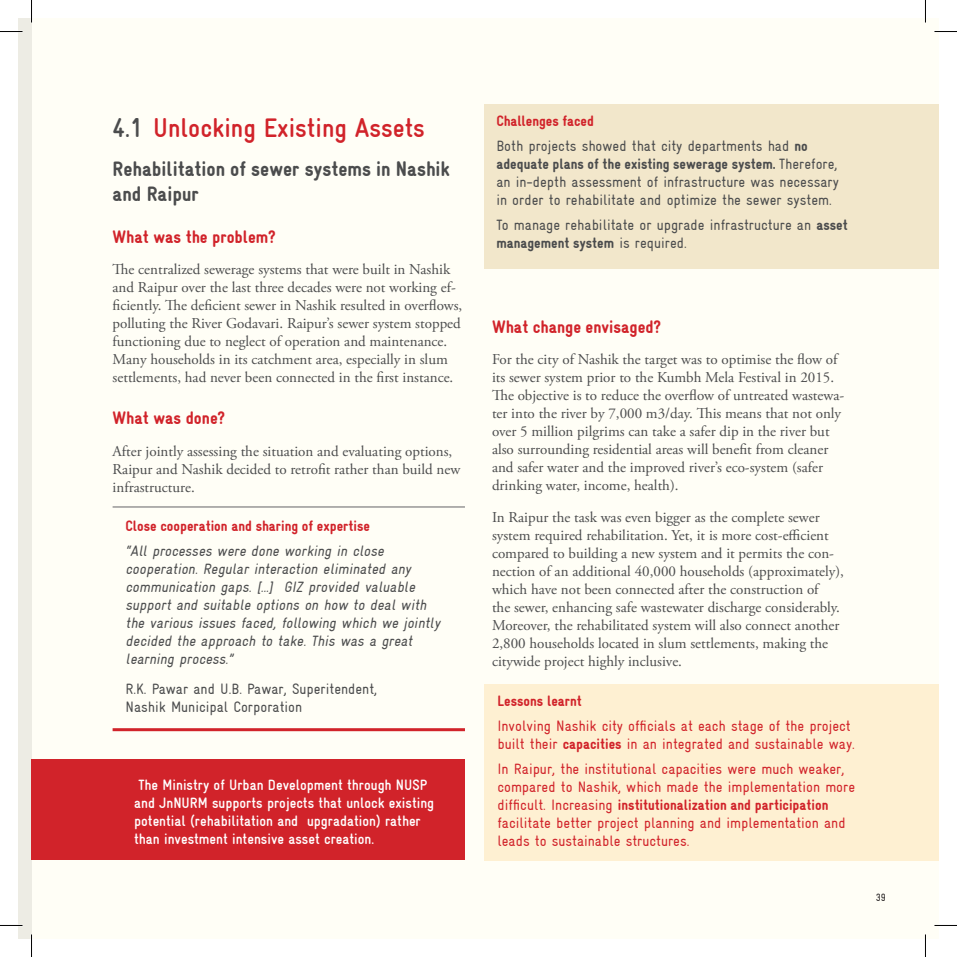
<style>
.page{position:relative;width:957px;height:957px;background:#fff}
.page>*{position:absolute;margin:0;border:0;box-sizing:border-box;transform-origin:0 0}
.t1{font:700 condensed 27px "Gravur";color:#d1232a}
.t2{font:900 condensed 21px/25.2px "Gravur";color:#4b4c4d}
.t3{font:900 condensed 18px "Gravur";color:#d1232a}
.t4{font:15px/18px "Adobe Garamond Pro";color:#4b4c4d}
.t5{font:condensed 15px/18px "Gravur";color:#4b4c4d}
.t6{font:condensed 15px/18px "Gravur";color:#d1232a}
.t7{font:italic condensed 15px/18px "Gravur";color:#4b4c4d}
.t8{font:700 condensed 15px/18px "Gravur";color:#fff}
.t9{font:900 condensed 15px "Gravur";color:#d1232a}
.t10{font:condensed 10.5px "Gravur";color:#231f20}
.s1{color:#4b4c4d}
.s2{font-weight:900;color:#d1232a}
.s3{font-weight:900}
</style>
<div class="page">
<div style="left:18px;top:18px;width:920px;height:920px;background:#fffef6"></div>
<div style="left:18px;top:18px;width:14px;height:920px;background:#edece4"></div>
<hr style="left:112px;top:506px;width:353px;height:1px;background:#636366">
<hr style="left:112px;top:728px;width:353px;height:3px;background:#d1232a">
<div style="left:32px;top:759px;width:433px;height:100px;background:#d1232a"></div>
<div style="left:484px;top:104px;width:454px;height:165px;background:#f2e7cb"></div>
<div style="left:484px;top:683px;width:454px;height:176px;background:#fef0d2"></div>
<hr style="left:0;top:924px;width:22px;height:2px;background:#fff">
<hr style="left:934px;top:924px;width:22px;height:2px;background:#fff">
<hr style="left:924px;top:0;width:2px;height:22px;background:#fff">
<hr style="left:924px;top:934px;width:2px;height:22px;background:#fff">
<svg style="left:0;top:31px;width:22px;height:1px"></svg>
<svg style="left:934px;top:31px;width:22px;height:1px"></svg>
<svg style="left:31px;top:0;width:1px;height:22px"></svg>
<svg style="left:31px;top:934px;width:1px;height:22px"></svg>
<h1 class="t1" style="left:112px;top:112px;width:314px"><span class="s1">4.1</span> Unlocking Existing Assets</h1>
<h2 class="t2" style="left:112px;top:156px;width:339px">Rehabilitation of sewer systems in Nashik and Raipur</h2>
<p class="t3" style="left:112px;top:226px;width:164px">What was the problem?</p>
<p class="t4" style="left:112px;top:261px;width:351px">The centralized sewerage systems that were built in Nashik and Raipur over the last three decades were not working ef&shy;ficiently. The deficient sewer in Nashik resulted in overflows, polluting the River Godavari. Raipur’s sewer system stopped functioning due to neglect of operation and maintenance.<br>Many households in its catchment area, especially in slum settlements, had never been connected in the first instance.</p>
<p class="t3" style="left:112px;top:408px;width:114px">What was done?</p>
<p class="t4" style="left:112px;top:442px;width:349px">After jointly assessing the situation and evaluating options,<br>Raipur and Nashik decided to retrofit rather than build new infrastructure.</p>
<p class="t9" style="left:125px;top:517px;width:246px">Close cooperation and sharing of expertise</p>
<p class="t7" style="left:125px;top:541px;width:319px">“All processes were done working in close cooperation. Regular interaction eliminated any communication gaps. […] GIZ provided valuable support and suitable options on how to deal with the various issues faced, following which we jointly decided the approach to take. This was a great learning process.”</p>
<p class="t5" style="left:125px;top:679px;width:253px">R.K. Pawar and U.B. Pawar, Superitendent,<br>Nashik Municipal Corporation</p>
<p class="t8" style="left:134px;top:776px;width:301px">The Ministry of Urban Development through NUSP and JnNURM supports projects that unlock existing potential (rehabilitation and upgradation) rather than investment intensive asset creation.</p>
<p class="t5" style="left:496px;top:108px;width:313px;line-height:24.8px"><span class="s2">Challenges faced<br></span>Both projects showed that city departments had <span class="s3">no</span></p>
<p class="t5" style="left:496px;top:155px;width:344px;text-align:justify"><span class="s3">adequate plans of the existing sewerage system.</span> Therefore, an in-depth assessment of infrastructure was necessary in order to rehabilitate and optimize the sewer system.</p>
<p class="t5" style="left:496px;top:215px;width:353px">To manage rehabilitate or upgrade infrastructure an <span class="s3">asset management system</span> is required.</p>
<p class="t3" style="left:492px;top:316px;width:170px">What change envisaged?</p>
<p class="t4" style="left:492px;top:351px;width:354px">For the city of Nashik the target was to optimise the flow of its sewer system prior to the Kumbh Mela Festival in 2015.<br>The objective is to reduce the overflow of untreated wastewa&shy;ter into the river by 7,000 m3/day. This means that not only over 5 million pilgrims can take a safer dip in the river but also surrounding residential areas will benefit from cleaner and safer water and the improved river’s eco-system (safer drinking water, income, health).</p>
<p class="t4" style="left:492px;top:508px;width:353px">In Raipur the task was even bigger as the complete sewer system required rehabilitation. Yet, it is more cost-efficient compared to building a new system and it permits the con&shy;nection of an additional 40,000 households (approximately), which have not been connected after the construction of<br>the sewer, enhancing safe wastewater discharge considerably.<br>Moreover, the rehabilitated system will also connect another 2,800 households located in slum settlements, making the citywide project highly inclusive.</p>
<p class="t9" style="left:497px;top:692px;width:86px">Lessons learnt</p>
<p class="t6" style="left:497px;top:716px;width:359px">Involving Nashik city officials at each stage of the project built their <span class="s3">capacities</span> in an integrated and sustainable way.</p>
<p class="t6" style="left:497px;top:759px;width:359px">In Raipur, the institutional capacities were much weaker, compared to Nashik, which made the implementation more difficult. Increasing <span class="s3">institutionalization and participation </span>facilitate better project planning and implementation and leads to sustainable structures.</p>
<p class="t10" style="left:875px;top:891px;width:12px">39</p>
</div>
